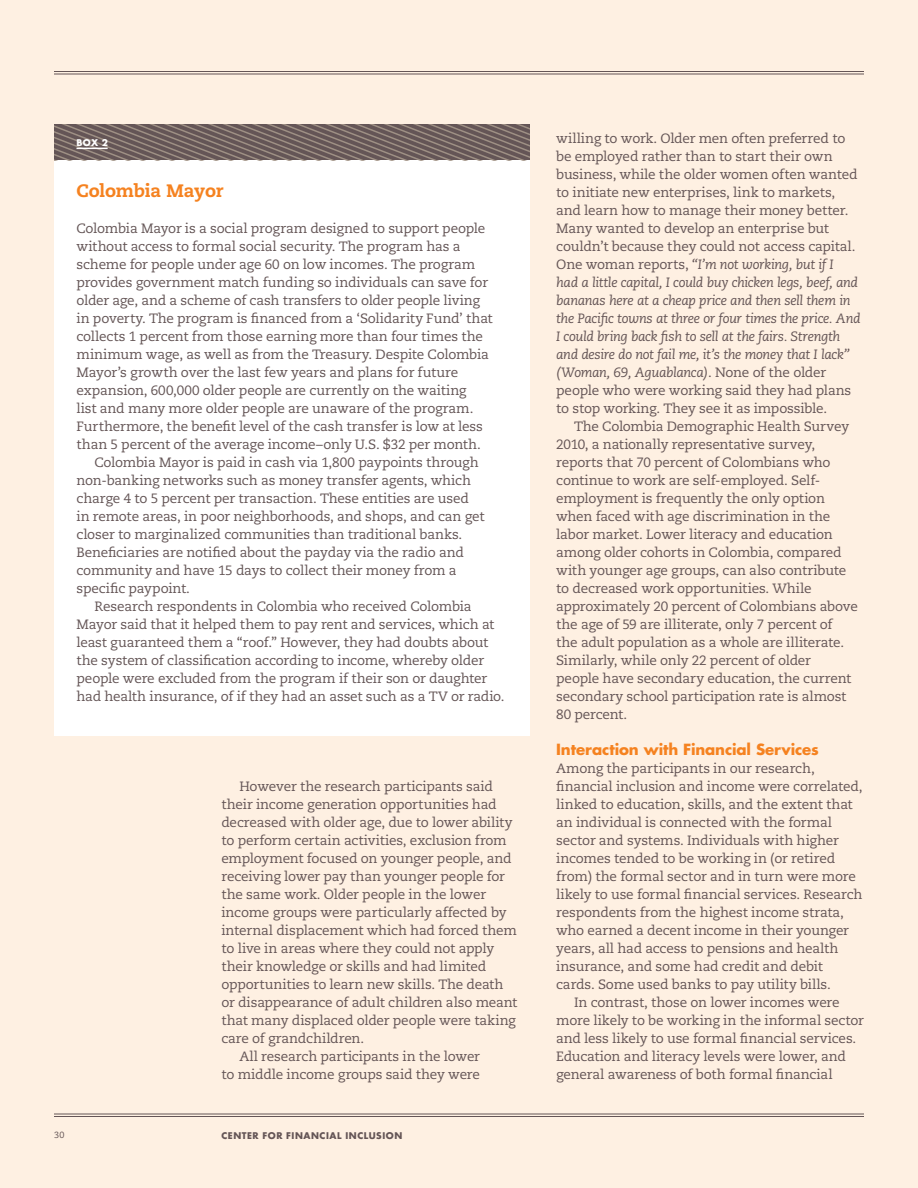
<style>
.page{position:relative;width:918px;height:1188px;background:#fef0e2}
.page>*{position:absolute;margin:0;border:0;box-sizing:border-box;transform-origin:0 0}
.SB1_title{font:800 18px "Caecilia";letter-spacing:-.01em;color:#f58220}
.H1_head{font:700 15px "Futura";letter-spacing:-.005em;color:#f58220}
.T1_main_text{font:13.5px/18px "Caecilia";letter-spacing:-.015em;color:#645556}
.T1_first_paragraph{font:13.5px/18px "Caecilia";letter-spacing:-.01em;color:#645556}
.t1{font:700 9px "Futura";letter-spacing:.06em;color:#645556}
.F2_number{font:700 9px "Futura";color:#fff}
.t2{font:9px "Caecilia";color:#645556}
.s1{font-style:italic}
</style>
<div class="page">
<hr style="left:54px;top:71px;width:810px;height:1px;background:#645556">
<hr style="left:54px;top:74px;width:810px;height:1px;background:#645556">
<hr style="left:54px;top:1114px;width:810px;height:1px;background:#645556">
<hr style="left:54px;top:1116px;width:810px;height:1px;background:#645556">
<div style="left:54px;top:160px;width:475px;height:576px;background:#fff"></div>
<svg style="left:54px;top:124px;width:475px;height:36px;background:#746563"></svg>
<hr style="left:76px;top:148px;width:32px;height:1px;background:#fff">
<p class="F2_number" style="left:76px;top:136px;width:33px">BOX 2</p>
<p class="SB1_title" style="left:76px;top:180px;width:149px">Colombia Mayor</p>
<p class="T1_first_paragraph" style="left:76px;top:219px;width:418px">Colombia Mayor is a social program designed to support people without access to formal social security. The program has a scheme for people under age 60 on low incomes. The program provides government match funding so individuals can save for older age, and a scheme of cash transfers to older people living in poverty. The program is financed from a ‘Solidarity Fund’ that collects 1 percent from those earning more than four times the minimum wage, as well as from the Treasury. Despite Colombia Mayor’s growth over the last few years and plans for future expansion, 600,000 older people are currently on the waiting<br>list and many more older people are unaware of the program.<br>Furthermore, the benefit level of the cash transfer is low at less than 5 percent of the average income–only U.S. $32 per month.</p>
<p class="T1_main_text" style="left:76px;top:453px;width:410px;text-indent:18px">Colombia Mayor is paid in cash via 1,800 paypoints through non-banking networks such as money transfer agents, which charge 4 to 5 percent per transaction. These entities are used in remote areas, in poor neighborhoods, and shops, and can get closer to marginalized communities than traditional banks.<br>Beneficiaries are notified about the payday via the radio and community and have 15 days to collect their money from a specific paypoint.</p>
<p class="T1_main_text" style="left:76px;top:597px;width:430px;text-indent:18px">Research respondents in Colombia who received Colombia Mayor said that it helped them to pay rent and services, which at least guaranteed them a “roof.” However, they had doubts about the system of classification according to income, whereby older people were excluded from the program if their son or daughter had health insurance, of if they had an asset such as a TV or radio.</p>
<p class="T1_main_text" style="left:221px;top:777px;width:298px;text-indent:18px">However the research participants said their income generation opportunities had decreased with older age, due to lower ability to perform certain activities, exclusion from employment focused on younger people, and receiving lower pay than younger people for the same work. Older people in the lower income groups were particularly affected by internal displacement which had forced them to live in areas where they could not apply their knowledge or skills and had limited opportunities to learn new skills. The death or disappearance of adult children also meant that many displaced older people were taking care of grandchildren.</p>
<p class="T1_main_text" style="left:221px;top:1047px;width:260px;text-align:right">All research participants in the lower<br>to middle income groups said they were</p>
<p class="t2" style="left:54px;top:1130px;width:12px">30</p>
<p class="t1" style="left:221px;top:1129px;width:182px">CENTER FOR FINANCIAL INCLUSION</p>
<p class="T1_main_text" style="left:556px;top:129px;width:306px">willing to work. Older men often preferred to be employed rather than to start their own business, while the older women often wanted to initiate new enterprises, link to markets, and learn how to manage their money better.<br>Many wanted to develop an enterprise but couldn’t because they could not access capital.<br>One woman reports, <span class="s1">“I’m not working, but if I<br>had a little capital, I could buy chicken legs, beef, and bananas here at a cheap price and then sell them in the Pacific towns at three or four times the price. And I could bring back fish to sell at the fairs. Strength and desire do not fail me, it’s the money that I lack” (Woman, 69, Aguablanca)</span>. None of the older people who were working said they had plans to stop working. They see it as impossible.</p>
<p class="T1_main_text" style="left:556px;top:417px;width:303px;text-indent:18px">The Colombia Demographic Health Survey 2010, a nationally representative survey, reports that 70 percent of Colombians who continue to work are self-employed. Self&shy;employment is frequently the only option when faced with age discrimination in the labor market. Lower literacy and education among older cohorts in Colombia, compared with younger age groups, can also contribute to decreased work opportunities. While approximately 20 percent of Colombians above the age of 59 are illiterate, only 7 percent of<br>the adult population as a whole are illiterate.<br>Similarly, while only 22 percent of older<br>people have secondary education, the current secondary school participation rate is almost 80 percent.</p>
<p class="H1_head" style="left:556px;top:738px;width:264px">Interaction with Financial Services</p>
<p class="T1_first_paragraph" style="left:556px;top:759px;width:308px">Among the participants in our research, financial inclusion and income were correlated, linked to education, skills, and the extent that an individual is connected with the formal sector and systems. Individuals with higher incomes tended to be working in (or retired from) the formal sector and in turn were more likely to use formal financial services. Research respondents from the highest income strata, who earned a decent income in their younger years, all had access to pensions and health insurance, and some had credit and debit cards. Some used banks to pay utility bills.</p>
<p class="T1_main_text" style="left:556px;top:993px;width:309px;text-indent:18px">In contrast, those on lower incomes were more likely to be working in the informal sector and less likely to use formal financial services.<br>Education and literacy levels were lower, and general awareness of both formal financial</p>
</div>
